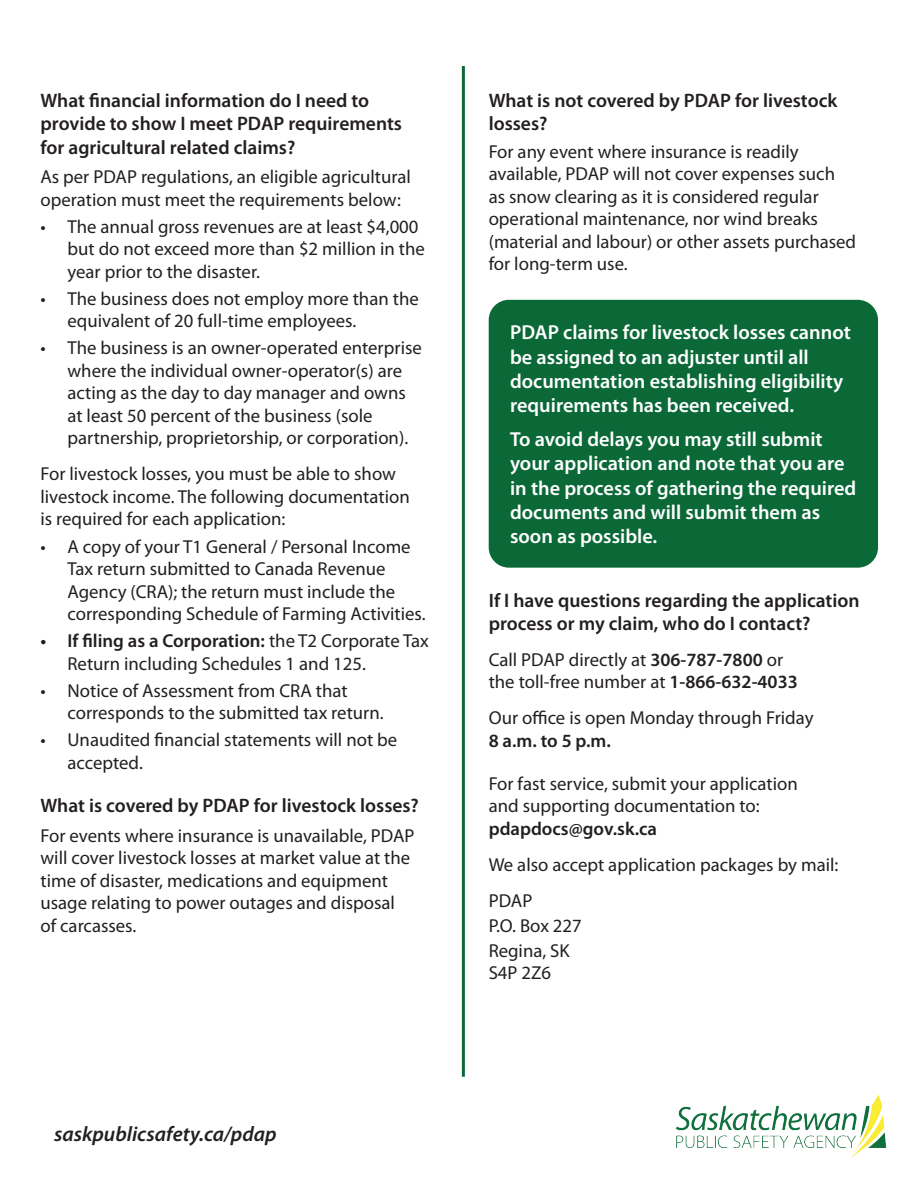
<style>
.page{position:relative;width:918px;height:1188px;background:#fff}
.page>*{position:absolute;margin:0;border:0;box-sizing:border-box;transform-origin:0 0}
.t1{font:italic 600 21px "Myriad Pro";color:#231f20}
.t2{font:600 20.25px/24.3px "Myriad Pro";color:#fff}
.t3{font:600 19.5px/23.4px "Myriad Pro";color:#231f20}
.t4{font:18.75px/22.5px "Myriad Pro";color:#231f20}
.t5{font:600 18.75px "Myriad Pro";color:#231f20}
.s1{font-weight:600}
</style>
<div class="page">
<img style="left:676px;top:1095px;width:211px;height:63px">
<div style="left:489px;top:300px;width:389px;height:268px;background:#0b6938;border-radius:20px"></div>
<hr style="left:462px;top:66px;width:3px;height:1011px;background:#0b6938">
<p class="t3" style="left:40px;top:88px;width:363px">What financial information do I need to provide to show I meet PDAP requirements for agricultural related claims?</p>
<p class="t4" style="left:40px;top:165px;width:372px">As per PDAP regulations, an eligible agricultural operation must meet the requirements below:</p>
<p class="t4" style="left:68px;top:215px;width:359px;text-indent:-27px">• The annual gross revenues are at least $4,000 but do not exceed more than $2 million in the year prior to the disaster.</p>
<p class="t4" style="left:68px;top:287px;width:353px;text-indent:-27px">• The business does not employ more than the equivalent of 20 full-time employees.</p>
<p class="t4" style="left:68px;top:337px;width:356px;text-indent:-27px">• The business is an owner-operated enterprise where the individual owner-operator(s) are acting as the day to day manager and owns at least 50 percent of the business (sole partnership, proprietorship, or corporation).</p>
<p class="t4" style="left:40px;top:463px;width:371px">For livestock losses, you must be able to show livestock income. The following documentation is required for each application:</p>
<p class="t4" style="left:68px;top:535px;width:360px;text-indent:-27px">• A copy of your T1 General / Personal Income Tax return submitted to Canada Revenue Agency (CRA); the return must include the corresponding Schedule of Farming Activities.</p>
<p class="t4" style="left:68px;top:629px;width:363px;text-indent:-27px"><span class="s1">• If filing as a Corporation:</span> the T2 Corporate Tax<br>Return including Schedules 1 and 125.</p>
<p class="t4" style="left:68px;top:679px;width:318px;text-indent:-27px">• Notice of Assessment from CRA that corresponds to the submitted tax return.</p>
<p class="t4" style="left:68px;top:728px;width:331px;text-indent:-27px">• Unaudited financial statements will not be accepted.</p>
<p class="t3" style="left:40px;top:794px;width:380px">What is covered by PDAP for livestock losses?</p>
<p class="t4" style="left:40px;top:824px;width:376px">For events where insurance is unavailable, PDAP will cover livestock losses at market value at the time of disaster, medications and equipment usage relating to power outages and disposal of carcasses.</p>
<p class="t1" style="left:54px;top:1120px;width:224px">saskpublicsafety.ca/pdap</p>
<p class="t3" style="left:489px;top:88px;width:350px">What is not covered by PDAP for livestock losses?</p>
<p class="t4" style="left:489px;top:140px;width:369px">For any event where insurance is readily available, PDAP will not cover expenses such as snow clearing as it is considered regular operational maintenance, nor wind breaks (material and labour) or other assets purchased for long-term use.</p>
<p class="t2" style="left:510px;top:320px;width:342px">PDAP claims for livestock losses cannot be assigned to an adjuster until all documentation establishing eligibility requirements has been received.</p>
<p class="t2" style="left:510px;top:427px;width:348px">To avoid delays you may still submit your application and note that you are in the process of gathering the required documents and will submit them as soon as possible.</p>
<p class="t3" style="left:489px;top:588px;width:372px">If I have questions regarding the application process or my claim, who do I contact?</p>
<p class="t4" style="left:489px;top:648px;width:311px">Call PDAP directly at <span class="s1">306-787-7800</span> or the toll-free number at <span class="s1">1-866-632-4033</span></p>
<p class="t4" style="left:489px;top:707px;width:326px">Our office is open Monday through Friday</p>
<p class="t5" style="left:489px;top:729px;width:124px">8 a.m. to 5 p.m.</p>
<p class="t4" style="left:489px;top:772px;width:311px">For fast service, submit your application and supporting documentation to:</p>
<p class="t5" style="left:489px;top:817px;width:170px">pdapdocs@gov.sk.ca</p>
<p class="t4" style="left:489px;top:846px;width:351px;line-height:36px">We also accept application packages by mail:<br>PDAP</p>
<p class="t4" style="left:489px;top:913px;width:95px;line-height:24.9px">P.O. Box 227<br>Regina, SK</p>
<p class="t4" style="left:489px;top:961px;width:64px">S4P 2Z6</p>
</div>
